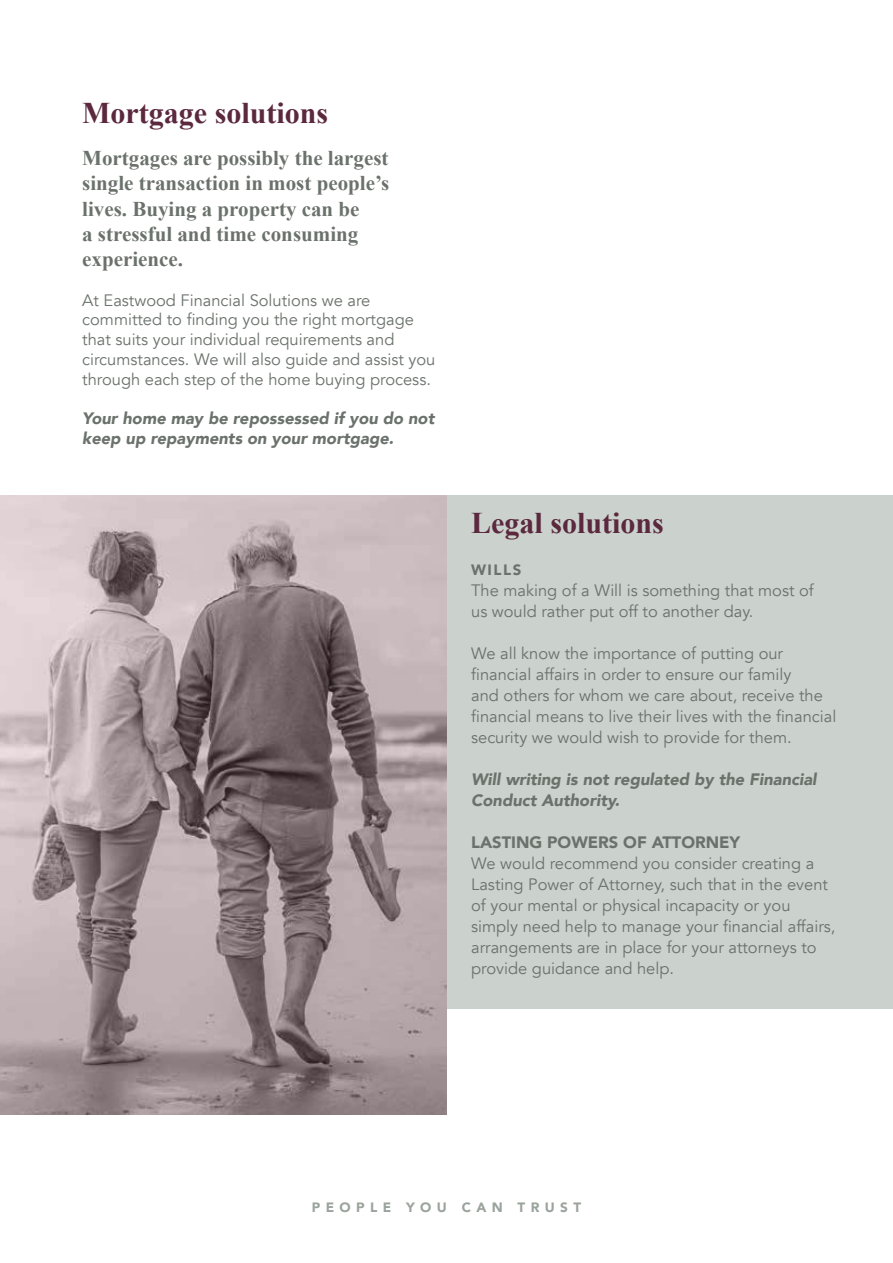
<style>
.page{position:relative;width:893px;height:1263px;background:#fff}
.page>*{position:absolute;margin:0;border:0;box-sizing:border-box;transform-origin:0 0}
.t1{font:700 30px "Times New Roman";color:#5b283e}
.t2{font:700 21px/25.2px "Times New Roman";color:#6b726c}
.t3{font:16.5px/21px "Avenir";color:#6b726c}
.t4{font:italic 900 16.5px/19.8px "Avenir";color:#6b726c}
.t5{font:900 16.5px "Avenir";color:#6b726c}
.t6{font:900 15px "Avenir";letter-spacing:.1em;color:#6b726c}
.t7{font:900 13.5px "Avenir";letter-spacing:.4em;color:#9aa39c}
</style>
<div class="page">
<div style="left:446px;top:495px;width:447px;height:513px;background:#cbd2cd"></div>
<img style="left:0;top:495px;width:446px;height:620px">
<h1 class="t1" style="left:82px;top:96px;width:247px">Mortgage solutions</h1>
<p class="t2" style="left:82px;top:145px;width:309px">Mortgages are possibly the largest single transaction in most people’s lives. Buying a property can be<br>a stressful and time consuming experience.</p>
<p class="t3" style="left:82px;top:290px;width:355px;line-height:19.8px">At Eastwood Financial Solutions we are committed to finding you the right mortgage that suits your individual requirements and circumstances. We will also guide and assist you through each step of the home buying process.</p>
<p class="t4" style="left:82px;top:409px;width:354px">Your home may be repossessed if you do not keep up repayments on your mortgage.</p>
<h1 class="t1" style="left:471px;top:505px;width:194px">Legal solutions</h1>
<p class="t6" style="left:471px;top:557px;width:52px">WILLS</p>
<p class="t3" style="left:471px;top:580px;width:344px">The making of a Will is something that most of us would rather put off to another day.</p>
<p class="t3" style="left:471px;top:643px;width:367px">We all know the importance of putting our financial affairs in order to ensure our family<br>and others for whom we care about, receive the financial means to live their lives with the financial security we would wish to provide for them.</p>
<p class="t4" style="left:471px;top:769px;width:347px;line-height:21px">Will writing is not regulated by the Financial<br>Conduct Authority.</p>
<p class="t5" style="left:471px;top:828px;width:271px">LASTING POWERS OF ATTORNEY</p>
<p class="t3" style="left:471px;top:853px;width:366px">We would recommend you consider creating a Lasting Power of Attorney, such that in the event of your mental or physical incapacity or you simply need help to manage your financial affairs, arrangements are in place for your attorneys to provide guidance and help.</p>
<p class="t7" style="left:312px;top:1196px;width:271px">PEOPLE YOU CAN TRUST</p>
</div>
